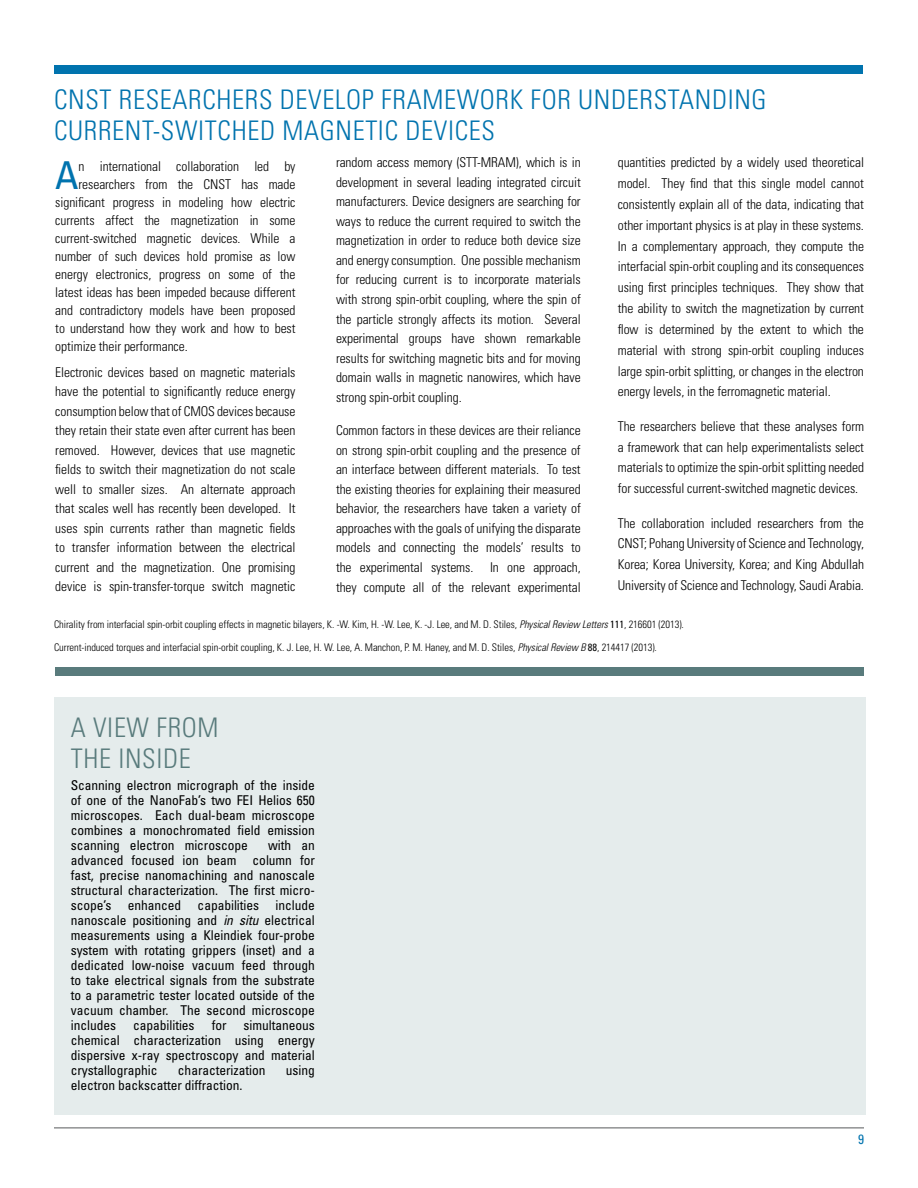
<style>
.page{position:relative;width:918px;height:1188px;background:#fff}
.page>*{position:absolute;margin:0;border:0;box-sizing:border-box;transform-origin:0 0}
.t1{font:condensed 38.4px "Univers LT Std";color:#0073ae}
.t2{font:300 condensed 27px/31.5px "Univers LT Std";letter-spacing:.025em;color:#0073ae}
.t3{font:300 condensed 27px/31.5px "Univers LT Std";letter-spacing:.025em;color:#597b7c}
.t4{font:300 condensed 13.5px/19.5px "Univers LT Std";letter-spacing:-.005em;color:#000;text-align:justify}
.t5{font:condensed 13.5px/15px "Univers LT Std";letter-spacing:-.005em;color:#000;text-align:justify}
.t6{font:condensed 13.5px "Univers LT Std";color:#0073ae}
.t7{font:300 condensed 10.5px "Univers LT Std";letter-spacing:-.005em;color:#000}
.s1{font-style:italic}
.s2{font-weight:400}
</style>
<div class="page">
<hr style="left:54px;top:1128px;width:810px;height:1px;background:#58595b">
<div style="left:54px;top:698px;width:812px;height:417px;background:#e5ecec"></div>
<div style="left:55px;top:667px;width:809px;height:9px;background:#597b7c"></div>
<div style="left:54px;top:65px;width:808px;height:8px;background:#0073ae"></div>
<h2 class="t2" style="left:54px;top:83px;width:714px">CNST RESEARCHERS DEVELOP FRAMEWORK FOR UNDERSTANDING<br>CURRENT-SWITCHED MAGNETIC DEVICES</h2>
<p class="t1" style="left:55px;top:151px;width:25px">A</p>
<p class="t4" style="left:79px;top:156px;width:218px">n international collaboration led by</p>
<p class="t4" style="left:336px;top:153px;width:246px">random access memory (STT-MRAM), which is in development in several leading integrated circuit manufacturers. Device designers are searching for ways to reduce the current required to switch the magnetization in order to reduce both device size and energy consumption. One possible mechanism for reducing current is to incorporate materials with strong spin-orbit coupling, where the spin of the particle strongly affects its motion. Several experimental groups have shown remarkable results for switching magnetic bits and for moving domain walls in magnetic nanowires, which have strong spin-orbit coupling.</p>
<p class="t4" style="left:336px;top:420px;width:246px">Common factors in these devices are their reliance on strong spin-orbit coupling and the presence of an interface between different materials. To test the existing theories for explaining their measured behavior, the researchers have taken a variety of approaches with the goals of unifying the disparate models and connecting the models’ results to the experimental systems. In one approach, they compute all of the relevant experimental</p>
<p class="t4" style="left:618px;top:152px;width:248px;line-height:20.9px">quantities predicted by a widely used theoretical model. They find that this single model cannot consistently explain all of the data, indicating that other important physics is at play in these systems.<br>In a complementary approach, they compute the interfacial spin-orbit coupling and its consequences using first principles techniques. They show that the ability to switch the magnetization by current flow is determined by the extent to which the material with strong spin-orbit coupling induces large spin-orbit splitting, or changes in the electron energy levels, in the ferromagnetic material.</p>
<p class="t4" style="left:618px;top:416px;width:248px;line-height:20.9px">The researchers believe that these analyses form a framework that can help experimentalists select materials to optimize the spin-orbit splitting needed for successful current-switched magnetic devices.</p>
<p class="t4" style="left:618px;top:512px;width:248px;line-height:20.9px">The collaboration included researchers from the CNST; Pohang University of Science and Technology, Korea; Korea University, Korea; and King Abdullah University of Science and Technology, Saudi Arabia.</p>
<p class="t7" style="left:54px;top:618px;width:631px">Chirality from interfacial spin-orbit coupling effects in magnetic bilayers, K. -W. Kim, H. -W. Lee, K. -J. Lee, and M. D. Stiles, <span class="s1">Physical Review Letters</span> <span class="s2">111</span>, 216601 (2013).</p>
<p class="t7" style="left:54px;top:641px;width:604px">Current-induced torques and interfacial spin-orbit coupling, K. J. Lee, H. W. Lee, A. Manchon, P. M. Haney, and M. D. Stiles, <span class="s1">Physical Review B</span> <span class="s2">88</span>, 214417 (2013).</p>
<p class="t4" style="left:79px;top:174px;width:218px">researchers from the CNST has made</p>
<p class="t4" style="left:55px;top:192px;width:242px">significant progress in modeling how electric</p>
<p class="t4" style="left:55px;top:210px;width:242px">currents affect the magnetization in some</p>
<p class="t4" style="left:55px;top:228px;width:242px">current-switched magnetic devices. While a</p>
<p class="t4" style="left:55px;top:246px;width:242px">number of such devices hold promise as low</p>
<p class="t4" style="left:55px;top:264px;width:242px">energy electronics, progress on some of the</p>
<p class="t4" style="left:55px;top:282px;width:242px">latest ideas has been impeded because different</p>
<p class="t4" style="left:55px;top:300px;width:242px">and contradictory models have been proposed</p>
<p class="t4" style="left:55px;top:318px;width:242px">to understand how they work and how to best</p>
<p class="t4" style="left:55px;top:336px;width:134px">optimize their performance.</p>
<p class="t4" style="left:55px;top:362px;width:242px">Electronic devices based on magnetic materials have the potential to significantly reduce energy consumption below that of CMOS devices because they retain their state even after current has been removed. However, devices that use magnetic fields to switch their magnetization do not scale well to smaller sizes. An alternate approach that scales well has recently been developed. It uses spin currents rather than magnetic fields to transfer information between the electrical current and the magnetization. One promising device is spin-transfer-torque switch magnetic</p>
<h2 class="t3" style="left:71px;top:711px;width:149px">A VIEW FROM<br>THE INSIDE</h2>
<p class="t5" style="left:71px;top:777px;width:246px">Scanning electron micrograph of the inside of one of the NanoFab’s two FEI Helios 650 microscopes. Each dual-beam microscope combines a monochromated field emission scanning electron microscope</p>
<p class="t5" style="left:71px;top:837px;width:246px;text-indent:197px">with an advanced focused ion beam column for fast, precise nanomachining and nanoscale structural characterization. The first micro&shy;scope’s enhanced capabilities include nanoscale positioning and <span class="s1">in situ</span> electrical measurements using a Kleindiek four-probe system with rotating grippers (inset) and a dedicated low-noise vacuum feed through to take electrical signals from the substrate to a parametric tester located outside of the vacuum chamber. The second microscope includes</p>
<p class="t5" style="left:133px;top:1017px;width:63px">capabilities</p>
<p class="t5" style="left:212px;top:1017px;width:16px">for</p>
<p class="t5" style="left:71px;top:1017px;width:246px;text-indent:173px">simultaneous chemical characterization using energy dispersive x-ray spectroscopy and material crystallographic</p>
<p class="t5" style="left:178px;top:1062px;width:89px">characterization</p>
<p class="t5" style="left:286px;top:1062px;width:30px">using</p>
<p class="t5" style="left:71px;top:1077px;width:173px">electron backscatter diffraction.</p>
<p class="t6" style="left:858px;top:1131px;width:7px">9</p>
</div>
